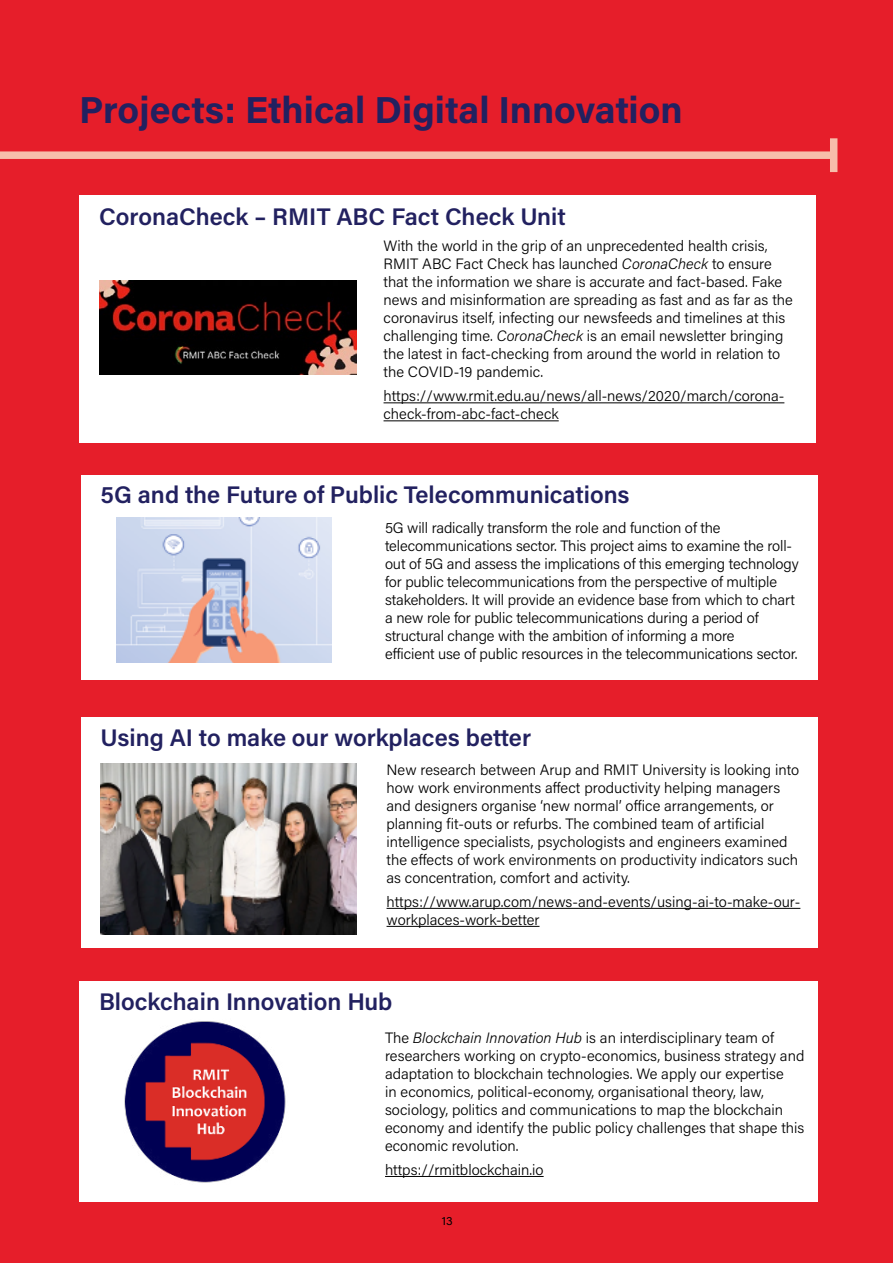
<style>
.page{position:relative;width:893px;height:1263px;background:#e61e2a}
.page>*{position:absolute;margin:0;border:0;box-sizing:border-box;transform-origin:0 0}
.t1{font:37.5px "Acumin Variable Concept";letter-spacing:.055em;color:#222160}
.t2{font:24px "Acumin Variable Concept";letter-spacing:.04em;color:#222160}
.t3{font:15px/18px "Acumin Variable Concept";letter-spacing:.01em;color:#000}
.t4{font:12px "Acumin Variable Concept";color:#000}
</style>
<div class="page">
<div style="left:0;top:151px;width:834px;height:8px;background:#f7bdaa"></div>
<div style="left:830px;top:138px;width:7px;height:34px;background:#f7bdaa"></div>
<div style="left:79px;top:195px;width:737px;height:247px;background:#fff"></div>
<hr style="left:384px;top:402px;width:400px;height:1px;background:#000">
<hr style="left:384px;top:420px;width:175px;height:1px;background:#000">
<img style="left:99px;top:281px;width:258px;height:93px">
<div style="left:81px;top:475px;width:737px;height:204px;background:#fff"></div>
<img style="left:117px;top:517px;width:214px;height:145px">
<div style="left:81px;top:717px;width:737px;height:231px;background:#fff"></div>
<hr style="left:387px;top:908px;width:413px;height:1px;background:#000">
<hr style="left:387px;top:926px;width:152px;height:1px;background:#000">
<img style="left:101px;top:764px;width:256px;height:170px">
<div style="left:79px;top:982px;width:739px;height:220px;background:#fff"></div>
<hr style="left:385px;top:1176px;width:159px;height:1px;background:#000">
<img style="left:124px;top:1021px;width:162px;height:162px">
<h1 class="t1" style="left:79px;top:85px;width:603px">Projects: Ethical Digital Innovation</h1>
<h2 class="t2" style="left:99px;top:200px;width:467px">CoronaCheck – RMIT ABC Fact Check Unit</h2>
<p class="t3" style="left:384px;top:237px;width:411px">With the world in the grip of an unprecedented health crisis, RMIT ABC Fact Check has launched CoronaCheck to ensure that the information we share is accurate and fact-based. Fake news and misinformation are spreading as fast and as far as the coronavirus itself, infecting our newsfeeds and timelines at this challenging time. CoronaCheck is an email newsletter bringing the latest in fact-checking from around the world in relation to the COVID-19 pandemic.</p>
<p class="t3" style="left:384px;top:387px;width:402px">https://www.rmit.edu.au/news/all-news/2020/march/corona&shy;check-from-abc-fact-check</p>
<h2 class="t2" style="left:101px;top:478px;width:529px">5G and the Future of Public Telecommunications</h2>
<p class="t3" style="left:385px;top:518px;width:415px">5G will radically transform the role and function of the telecommunications sector. This project aims to examine the roll&shy;out of 5G and assess the implications of this emerging technology for public telecommunications from the perspective of multiple stakeholders. It will provide an evidence base from which to chart a new role for public telecommunications during a period of structural change with the ambition of informing a more<br>efficient use of public resources in the telecommunications sector.</p>
<h2 class="t2" style="left:101px;top:721px;width:431px">Using AI to make our workplaces better</h2>
<p class="t3" style="left:387px;top:760px;width:414px">New research between Arup and RMIT University is looking into how work environments affect productivity helping managers and designers organise ‘new normal’ office arrangements, or planning fit-outs or refurbs. The combined team of artificial intelligence specialists, psychologists and engineers examined the effects of work environments on productivity indicators such as concentration, comfort and activity.</p>
<p class="t3" style="left:387px;top:892px;width:415px">https://www.arup.com/news-and-events/using-ai-to-make-our&shy;workplaces-work-better</p>
<h2 class="t2" style="left:99px;top:985px;width:294px">Blockchain Innovation Hub</h2>
<p class="t3" style="left:385px;top:1028px;width:421px">The Blockchain Innovation Hub is an interdisciplinary team of researchers working on crypto-economics, business strategy and adaptation to blockchain technologies. We apply our expertise<br>in economics, political-economy, organisational theory, law, sociology, politics and communications to map the blockchain economy and identify the public policy challenges that shape this economic revolution.</p>
<p class="t3" style="left:385px;top:1160px;width:160px">https://rmitblockchain.io</p>
<p class="t4" style="left:442px;top:1213px;width:12px">13</p>
</div>
